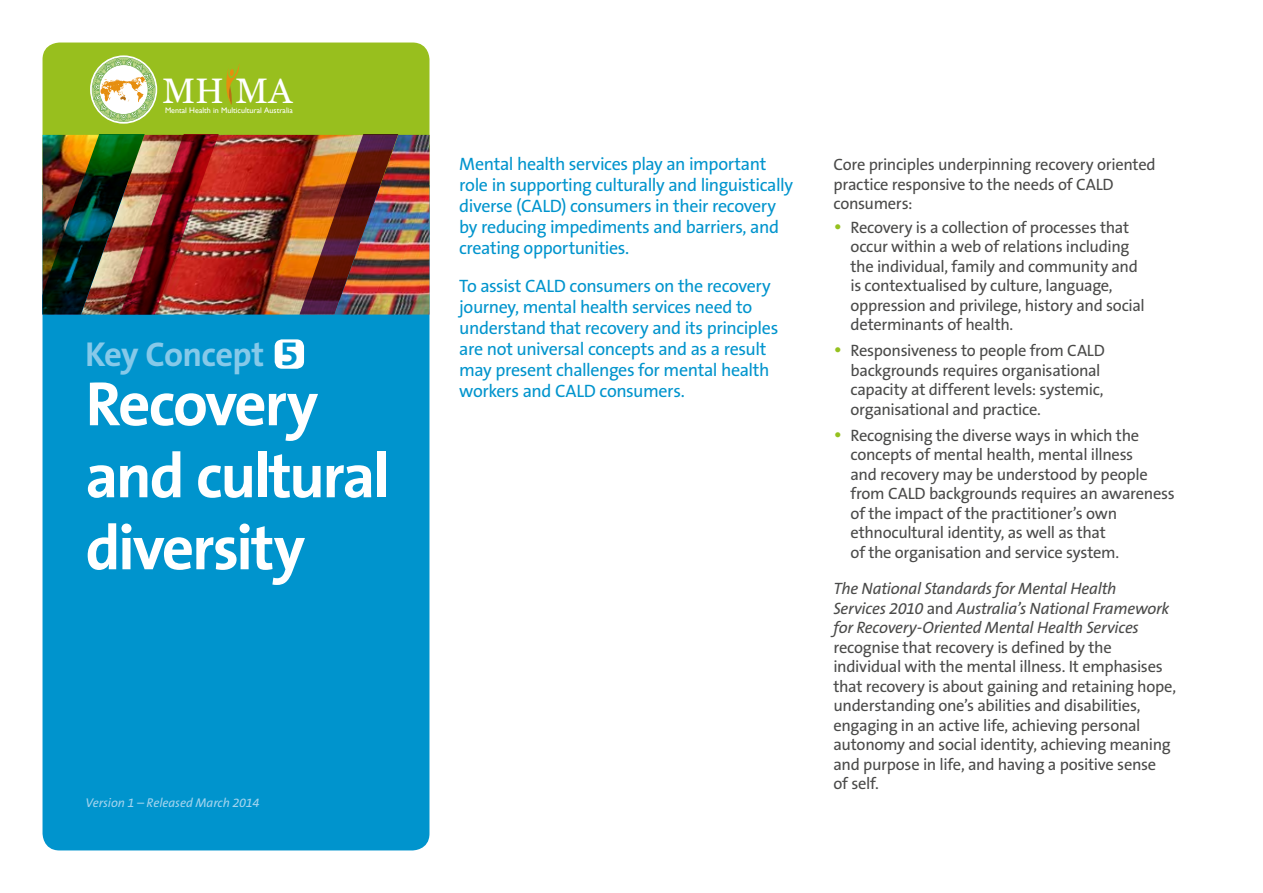
<style>
.page{position:relative;width:1263px;height:893px;background:#fff}
.page>*{position:absolute;margin:0;border:0;box-sizing:border-box;transform-origin:0 0}
.t1{font:700 63px/72px "The Sans B7";letter-spacing:-.04em;color:#fff}
.t2{font:35.4px "Georgia";color:#fff}
.t3{font:700 34.5px "The Sans B7";letter-spacing:-.02em;color:#86c9e9}
.t4{font:18px/21px "The Sans B5 Plain";letter-spacing:-.025em;color:#0094cd}
.t5{font:16.5px/19.5px "The Sans B5 Plain";letter-spacing:-.02em;color:#4a4a49}
.t6{font:italic 16.5px/19.5px "The Sans B5 Plain";letter-spacing:-.02em;color:#4a4a49}
.t7{font:italic 12.75px "The Sans B5 Plain";letter-spacing:-.01em;color:#a3d4ee}
.t8{font:8.1px "Gill Sans";color:#fff}
.s1{font-size:34.8px}
.s2{color:#0094cd}
.s3{font-size:21px;color:#95c11f}
.s4{font-style:normal}
</style>
<div class="page">
<div style="left:43px;top:43px;width:386px;height:192px;background:#98bf1e"></div>
<div style="left:43px;top:315px;width:386px;height:535px;background:#0094cd"></div>
<img style="left:401px;top:135px;width:28px;height:180px">
<img style="left:222px;top:135px;width:77px;height:180px">
<img style="left:299px;top:135px;width:102px;height:180px">
<img style="left:43px;top:135px;width:179px;height:180px">
<svg style="left:90px;top:55px;width:67px;height:69px"></svg>
<svg style="left:226px;top:64px;width:14px;height:41px"></svg>
<div style="left:275px;top:339px;width:29px;height:30px;background:#fff;border-radius:7px"></div>
<h2 class="t2" style="left:162px;top:65px;width:131px">MH MA</h2>
<p class="t8" style="left:165px;top:106px;width:129px">Mental Health in Multicultural Australia</p>
<h3 class="t3" style="left:85px;top:336px;width:215px"><span class="s1">Key</span> Concept <span class="s2">5</span></h3>
<h1 class="t1" style="left:85px;top:370px;width:306px">Recovery and cultural diversity</h1>
<p class="t7" style="left:85px;top:796px;width:175px">Version 1 – Released March 2014</p>
<p class="t4" style="left:459px;top:154px;width:335px">Mental health services play an important role in supporting culturally and linguistically diverse (CALD) consumers in their recovery by reducing impediments and barriers, and creating opportunities.</p>
<p class="t4" style="left:459px;top:276px;width:321px">To assist CALD consumers on the recovery journey, mental health services need to understand that recovery and its principles are not universal concepts and as a result may present challenges for mental health workers and CALD consumers.</p>
<p class="t5" style="left:833px;top:155px;width:324px">Core principles underpinning recovery oriented practice responsive to the needs of CALD consumers:</p>
<p class="t5" style="left:850px;top:218px;width:296px;text-indent:-17px"><span class="s3">•</span> Recovery is a collection of processes that occur within a web of relations including the individual, family and community and is contextualised by culture, language, oppression and privilege, history and social determinants of health.</p>
<p class="t5" style="left:850px;top:342px;width:256px;text-indent:-17px"><span class="s3">•</span> Responsiveness to people from CALD backgrounds requires organisational capacity at different levels: systemic, organisational and practice.</p>
<p class="t5" style="left:850px;top:426px;width:326px;text-indent:-17px"><span class="s3">•</span> Recognising the diverse ways in which the concepts of mental health, mental illness<br>and recovery may be understood by people from CALD backgrounds requires an awareness of the impact of the practitioner’s own ethnocultural identity, as well as that<br>of the organisation and service system.</p>
<p class="t6" style="left:833px;top:579px;width:337px">The National Standards for Mental Health<br>Services 2010 <span class="s4">and</span> Australia’s National Framework for Recovery-Oriented Mental Health Services</p>
<p class="t5" style="left:833px;top:638px;width:344px">recognise that recovery is defined by the individual with the mental illness. It emphasises that recovery is about gaining and retaining hope, understanding one’s abilities and disabilities, engaging in an active life, achieving personal autonomy and social identity, achieving meaning and purpose in life, and having a positive sense<br>of self.</p>
</div>
